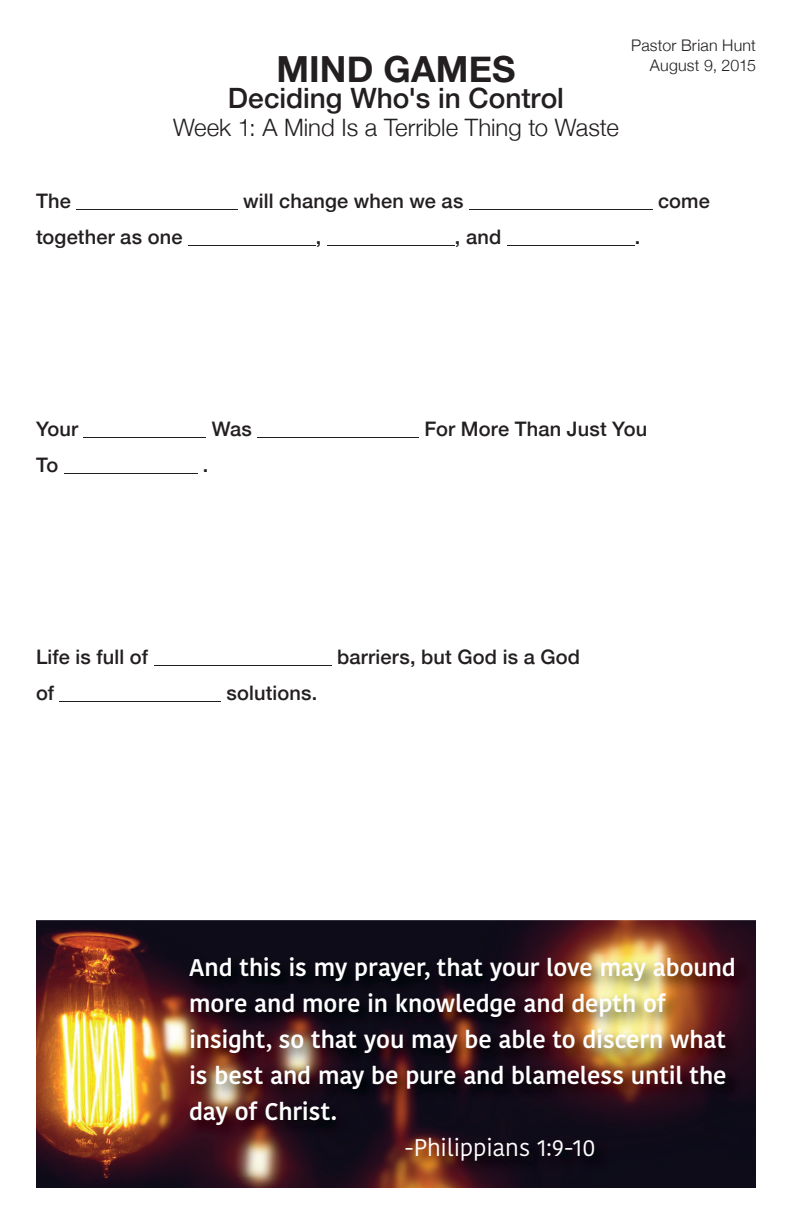
<style>
.page{position:relative;width:792px;height:1224px;background:#fff}
.page>*{position:absolute;margin:0;border:0;box-sizing:border-box;transform-origin:0 0}
.t1{font:700 36px "Helvetica Neue";color:#231f20}
.t2{font:500 28px "Helvetica Neue";color:#231f20}
.t3{font:500 24px/36px "Kohinoor Devanagari";letter-spacing:-.005em;color:#fff}
.t4{font:300 24px "Helvetica Neue";color:#231f20}
.t5{font:24px "Kohinoor Devanagari";letter-spacing:-.01em;color:#fff}
.t6{font:500 20px "Helvetica Neue";letter-spacing:.01em;color:#231f20}
.t7{font:300 16px/19.2px "Helvetica Neue";letter-spacing:.015em;color:#231f20;text-align:right}
</style>
<div class="page">
<hr style="left:76px;top:209px;width:162px;height:1px;background:#231f20">
<hr style="left:469px;top:209px;width:183px;height:1px;background:#231f20">
<hr style="left:188px;top:245px;width:128px;height:1px;background:#231f20">
<hr style="left:327px;top:245px;width:128px;height:1px;background:#231f20">
<hr style="left:507px;top:245px;width:128px;height:1px;background:#231f20">
<hr style="left:84px;top:437px;width:122px;height:1px;background:#231f20">
<hr style="left:258px;top:437px;width:161px;height:1px;background:#231f20">
<hr style="left:64px;top:473px;width:133px;height:1px;background:#231f20">
<hr style="left:154px;top:665px;width:177px;height:1px;background:#231f20">
<hr style="left:60px;top:701px;width:161px;height:1px;background:#231f20">
<img style="left:36px;top:920px;width:720px;height:268px">
<img style="left:186px;top:954px;width:565px;height:223px">
<h1 class="t1" style="left:277px;top:40px;width:240px">MIND GAMES</h1>
<p class="t2" style="left:228px;top:75px;width:338px">Deciding Who's in Control</p>
<p class="t4" style="left:173px;top:108px;width:447px">Week 1: A Mind Is a Terrible Thing to Waste</p>
<p class="t7" style="left:631px;top:35px;width:126px">Pastor Brian Hunt<br>August 9, 2015</p>
<p class="t6" style="left:36px;top:184px;width:36px">The</p>
<p class="t6" style="left:243px;top:184px;width:222px">will change when we as</p>
<p class="t6" style="left:658px;top:184px;width:53px">come</p>
<p class="t6" style="left:36px;top:220px;width:148px">together as one</p>
<p class="t6" style="left:316px;top:220px;width:7px">,</p>
<p class="t6" style="left:455px;top:220px;width:48px">, and</p>
<p class="t6" style="left:635px;top:220px;width:7px">.</p>
<p class="t6" style="left:36px;top:412px;width:44px">Your</p>
<p class="t6" style="left:212px;top:412px;width:42px">Was</p>
<p class="t6" style="left:424px;top:412px;width:224px">For More Than Just You</p>
<p class="t6" style="left:36px;top:448px;width:24px">To</p>
<p class="t6" style="left:203px;top:448px;width:7px">.</p>
<p class="t6" style="left:36px;top:640px;width:114px">Life is full of</p>
<p class="t6" style="left:337px;top:640px;width:245px">barriers, but God is a God</p>
<p class="t6" style="left:36px;top:676px;width:20px">of</p>
<p class="t6" style="left:227px;top:676px;width:92px">solutions.</p>
<p class="t3" style="left:189px;top:950px;width:548px">And this is my prayer, that your love may abound more and more in knowledge and depth of insight, so that you may be able to discern what is best and may be pure and blameless until the day of Christ.</p>
<p class="t5" style="left:405px;top:1134px;width:192px">-Philippians 1:9-10</p>
</div>
